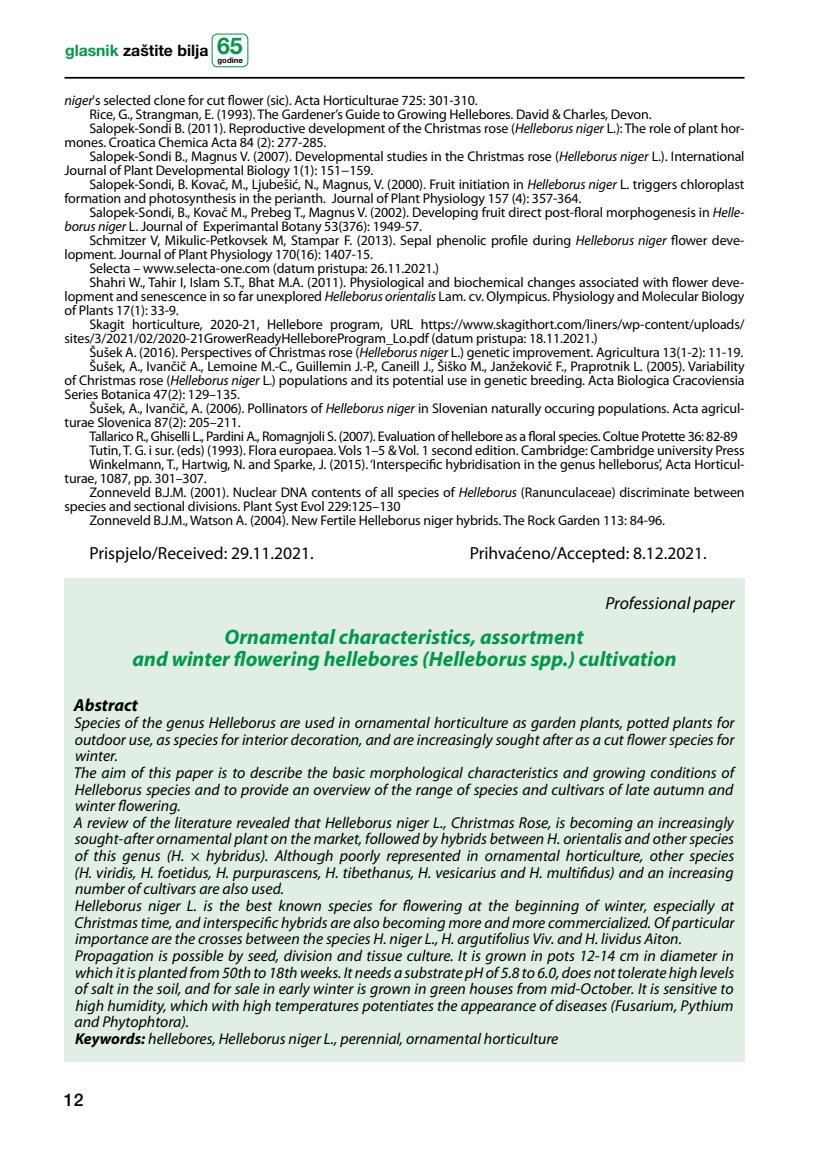
<style>
.page{position:relative;width:819px;height:1166px;background:#fff}
.page>*{position:absolute;margin:0;border:0;box-sizing:border-box;transform-origin:0 0}
.t1{font:italic 700 21px/22.4px "Myriad Pro";color:#00984a;text-align:center}
.t2{font:17.5px "Myriad Pro";color:#000}
.t3{font:italic 17.5px "Myriad Pro";color:#000}
.t4{font:italic 700 17.5px "Myriad Pro";color:#000}
.t5{font:500 17.5px "Helvetica Neue LT Pro";color:#000}
.t6{font:italic 15.75px/16.6px "Myriad Pro";color:#000}
.t7{font:700 15.75px "Helvetica Neue LT Pro";color:#000}
.t8{font:14px "Myriad Pro";letter-spacing:-.01em;color:#000}
.t9{font:14px "Myriad Pro";letter-spacing:-.03em;color:#000}
.t10{font:700 7.7px "Helvetica Neue LT Pro";color:#000}
.s1{color:#00984a}
.s2{font-size:23.1px;color:#00984a}
.s3{font-style:italic}
.s4{font-weight:700}
</style>
<div class="page">
<hr style="left:64px;top:77px;width:680px;height:2px;background:#000">
<div style="left:211px;top:34px;width:37px;height:33px;border:1px solid #00984a;border-radius:5px"></div>
<div style="left:64px;top:578px;width:680px;height:484px;background:#e0eee4"></div>
<p class="t7" style="left:65px;top:40px;width:179px"><span class="s1">glasnik</span> zaštite bilja <span class="s2">65</span></p>
<p class="t10" style="left:217px;top:56px;width:27px">godine</p>
<p class="t8" style="left:64px;top:91px;width:414px"><span class="s3">niger</span>'s selected clone for cut flower (sic). Acta Horticulturae 725: 301-310.</p>
<p class="t8" style="left:89px;top:105px;width:563px">Rice, G., Strangman, E. (1993). The Gardener’s Guide to Growing Hellebores. David &amp; Charles, Devon.</p>
<p class="t8" style="left:89px;top:119px;width:656px">Salopek-Sondi B. (2011). Reproductive development of the Christmas rose (<span class="s3">Helleborus niger</span> L.): The role of plant hor-</p>
<p class="t8" style="left:65px;top:133px;width:263px">mones. Croatica Chemica Acta 84 (2): 277-285.</p>
<p class="t8" style="left:89px;top:147px;width:656px">Salopek-Sondi B., Magnus V. (2007). Developmental studies in the Christmas rose (<span class="s3">Helleborus niger</span> L.). International</p>
<p class="t8" style="left:65px;top:161px;width:310px">Journal of Plant Developmental Biology 1(1): 151−159.</p>
<p class="t8" style="left:89px;top:175px;width:656px">Salopek-Sondi, B. Kovač, M., Ljubešić, N., Magnus, V. (2000). Fruit initiation in <span class="s3">Helleborus niger</span> L. triggers chloroplast</p>
<p class="t8" style="left:65px;top:189px;width:518px">formation and photosynthesis in the perianth. Journal of Plant Physiology 157 (4): 357-364.</p>
<p class="t8" style="left:89px;top:203px;width:656px">Salopek-Sondi, B., Kovač M., Prebeg T., Magnus V. (2002). Developing fruit direct post-floral morphogenesis in <span class="s3">Helle-</span></p>
<p class="t8" style="left:65px;top:217px;width:359px"><span class="s3">borus niger</span> L. Journal of Experimantal Botany 53(376): 1949-57.</p>
<p class="t8" style="left:89px;top:231px;width:656px">Schmitzer V, Mikulic-Petkovsek M, Stampar F. (2013). Sepal phenolic profile during <span class="s3">Helleborus niger</span> flower deve-</p>
<p class="t8" style="left:65px;top:245px;width:310px">lopment. Journal of Plant Physiology 170(16): 1407-15.</p>
<p class="t8" style="left:89px;top:259px;width:351px">Selecta – www.selecta-one.com (datum pristupa: 26.11.2021.)</p>
<p class="t8" style="left:89px;top:273px;width:656px">Shahri W., Tahir I, Islam S.T., Bhat M.A. (2011). Physiological and biochemical changes associated with flower deve-</p>
<p class="t8" style="left:65px;top:287px;width:681px">lopment and senescence in so far unexplored <span class="s3">Helleborus orientalis</span> Lam. cv. Olympicus. Physiology and Molecular Biology</p>
<p class="t8" style="left:65px;top:301px;width:116px">of Plants 17(1): 33-9.</p>
<p class="t8" style="left:89px;top:315px;width:656px">Skagit horticulture, 2020-21, Hellebore program, URL https://www.skagithort.com/liners/wp-content/uploads/</p>
<p class="t8" style="left:65px;top:329px;width:534px">sites/3/2021/02/2020-21GrowerReadyHelleboreProgram_Lo.pdf (datum pristupa: 18.11.2021.)</p>
<p class="t8" style="left:89px;top:343px;width:655px">Šušek A. (2016). Perspectives of Christmas rose (<span class="s3">Helleborus niger</span> L.) genetic improvement. Agricultura 13(1-2): 11-19.</p>
<p class="t8" style="left:89px;top:357px;width:656px">Šušek, A., Ivančič A., Lemoine M.-C., Guillemin J.-P., Caneill J., Šiško M., Janžekovič F., Praprotnik L. (2005). Variability</p>
<p class="t8" style="left:65px;top:371px;width:681px">of Christmas rose (<span class="s3">Helleborus niger</span> L.) populations and its potential use in genetic breeding. Acta Biologica Cracoviensia</p>
<p class="t8" style="left:65px;top:385px;width:177px">Series Botanica 47(2): 129–135.</p>
<p class="t8" style="left:89px;top:399px;width:656px">Šušek, A., Ivančič, A. (2006). Pollinators of <span class="s3">Helleborus niger</span> in Slovenian naturally occuring populations. Acta agricul-</p>
<p class="t8" style="left:65px;top:413px;width:178px">turae Slovenica 87(2): 205–211.</p>
<p class="t9" style="left:89px;top:427px;width:649px">Tallarico R., Ghiselli L., Pardini A., Romagnjoli S. (2007). Evaluation of hellebore as a floral species. Coltue Protette 36: 82-89</p>
<p class="t8" style="left:89px;top:441px;width:656px">Tutin, T. G. i sur. (eds) (1993). Flora europaea. Vols 1–5 &amp; Vol. 1 second edition. Cambridge: Cambridge university Press</p>
<p class="t8" style="left:89px;top:455px;width:656px">Winkelmann, T., Hartwig, N. and Sparke, J. (2015). ‘Interspecific hybridisation in the genus helleborus’, Acta Horticul-</p>
<p class="t8" style="left:65px;top:469px;width:144px">turae, 1087, pp. 301–307.</p>
<p class="t8" style="left:89px;top:483px;width:656px">Zonneveld B.J.M. (2001). Nuclear DNA contents of all species of <span class="s3">Helleborus</span> (Ranunculaceae) discriminate between</p>
<p class="t8" style="left:65px;top:497px;width:337px">species and sectional divisions. Plant Syst Evol 229:125–130</p>
<p class="t8" style="left:89px;top:511px;width:577px">Zonneveld B.J.M., Watson A. (2004). New Fertile Helleborus niger hybrids. The Rock Garden 113: 84-96.</p>
<p class="t2" style="left:89px;top:542px;width:226px">Prispjelo/Received: 29.11.2021.</p>
<p class="t2" style="left:469px;top:542px;width:239px">Prihvaćeno/Accepted: 8.12.2021.</p>
<p class="t3" style="left:605px;top:592px;width:131px">Professional paper</p>
<h1 class="t1" style="left:132px;top:625px;width:545px">Ornamental characteristics, assortment<br>and winter flowering hellebores (Helleborus spp.) cultivation</h1>
<p class="t4" style="left:74px;top:694px;width:66px">Abstract</p>
<p class="t6" style="left:74px;top:714px;width:662px">Species of the genus Helleborus are used in ornamental horticulture as garden plants, potted plants for outdoor use, as species for interior decoration, and are increasingly sought after as a cut flower species for winter.<br>The aim of this paper is to describe the basic morphological characteristics and growing conditions of Helleborus species and to provide an overview of the range of species and cultivars of late autumn and winter flowering.<br>A review of the literature revealed that Helleborus niger L., Christmas Rose, is becoming an increasingly sought-after ornamental plant on the market, followed by hybrids between H. orientalis and other species of this genus (H. × hybridus). Although poorly represented in ornamental horticulture, other species (H. viridis, H. foetidus, H. purpurascens, H. tibethanus, H. vesicarius and H. multifidus) and an increasing number of cultivars are also used.<br>Helleborus niger L. is the best known species for flowering at the beginning of winter, especially at Christmas time, and interspecific hybrids are also becoming more and more commercialized. Of particular importance are the crosses between the species H. niger L., H. argutifolius Viv. and H. lividus Aiton.<br>Propagation is possible by seed, division and tissue culture. It is grown in pots 12-14 cm in diameter in which it is planted from 50th to 18th weeks. It needs a substrate pH of 5.8 to 6.0, does not tolerate high levels of salt in the soil, and for sale in early winter is grown in green houses from mid-October. It is sensitive to high humidity, which with high temperatures potentiates the appearance of diseases (Fusarium, Pythium and Phytophtora).<br><span class="s4">Keywords:</span> hellebores, Helleborus niger L., perennial, ornamental horticulture</p>
<p class="t5" style="left:64px;top:1090px;width:21px">12</p>
</div>
